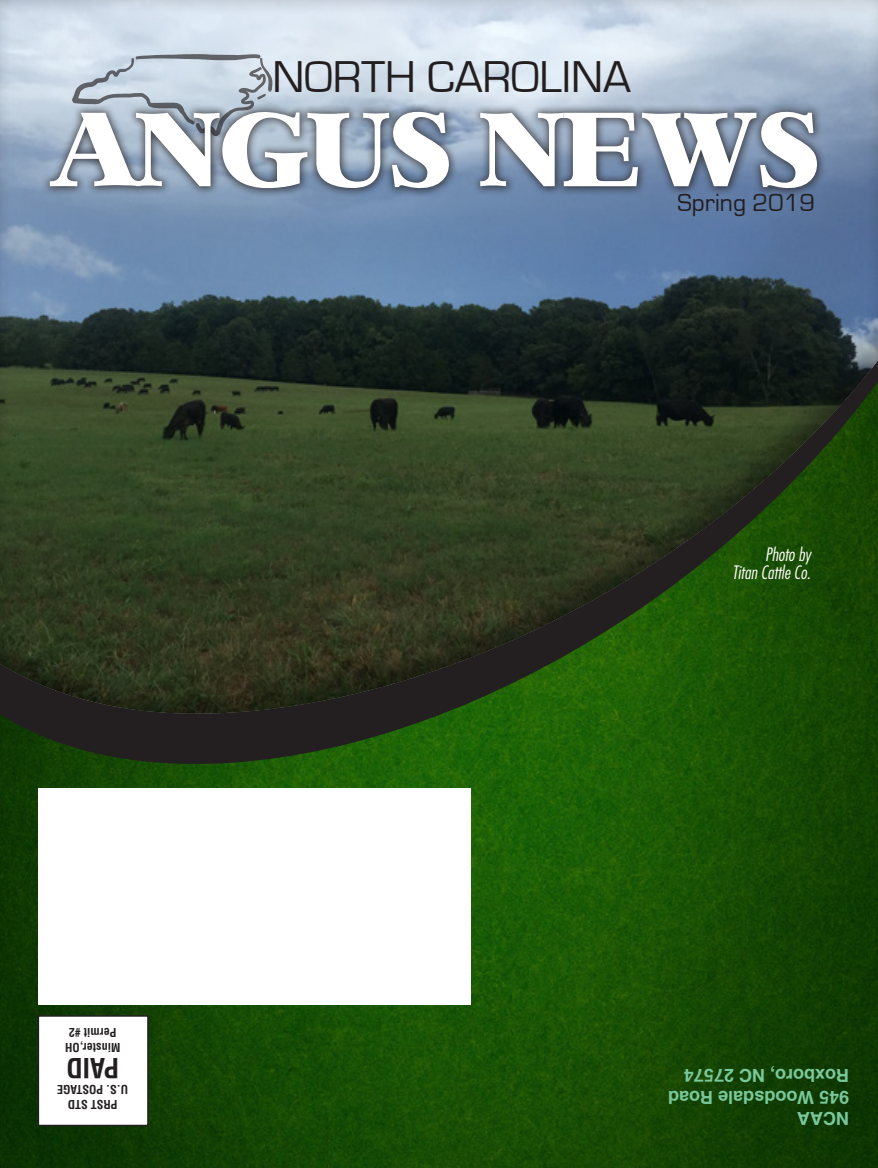
<style>
.page{position:relative;width:878px;height:1168px;background:#fff}
.page>*{position:absolute;margin:0;border:0;box-sizing:border-box;transform-origin:0 0}
.t1{font:102px "Bianca";color:#fff;scale:.96 1}
.t2{font:45.9px "Eurostile";color:#231f20}
.t3{font:700 condensed 27px "Helvetica";color:#231f20}
.t4{font:25.5px "Eurostile";color:#231f20}
.t5{font:700 18px "Helvetica";color:#79c89c}
.t6{font:italic 300 condensed 18px "Futura";color:#fff}
.t7{font:700 condensed 12px "Helvetica";color:#231f20}
</style>
<div class="page">
<img style="left:0;top:766px;width:878px;height:402px">
<svg style="left:0;top:714px;width:878px;height:52px;background:#1d450d"></svg>
<div style="left:0;top:0;width:878px;height:714px;background:#231f20;opacity:.5"></div>
<div style="left:38px;top:1015px;width:111px;height:111px;background:#fff;border:2px solid #231f20"></div>
<div style="left:38px;top:788px;width:432px;height:216px;background:#fff"></div>
<svg style="left:72px;top:54px;width:200px;height:48px;background:#bec9d4"></svg>
<div style="left:40px;top:102px;width:786px;height:96px;background:#231f20;opacity:.75"></div>
<p class="t2" style="left:272px;top:53px;width:360px">NORTH CAROLINA</p>
<p class="t1" style="left:54px;top:98px;width:799px">ANGUS NEWS</p>
<p class="t4" style="left:677px;top:189px;width:139px">Spring 2019</p>
<p class="t7" style="left:117px;top:1039px;width:49px;rotate:-180deg">Permit #2</p>
<p class="t7" style="left:120px;top:1054px;width:57px;rotate:-180deg">Minster,OH</p>
<p class="t3" style="left:119px;top:1084px;width:55px;rotate:-180deg">PAID</p>
<p class="t7" style="left:128px;top:1096px;width:73px;rotate:-180deg">U.S. POSTAGE</p>
<p class="t7" style="left:118px;top:1111px;width:51px;rotate:-180deg">PRST STD</p>
<p class="t6" style="left:765px;top:543px;width:47px">Photo by</p>
<p class="t6" style="left:732px;top:561px;width:80px">Titan Cattle Co.</p>
<p class="t5" style="left:849px;top:1088px;width:167px;rotate:-180deg">Roxboro, NC 27574</p>
<p class="t5" style="left:849px;top:1109px;width:182px;rotate:-180deg">945 Woodsdale Road</p>
<p class="t5" style="left:849px;top:1131px;width:53px;rotate:-180deg">NCAA</p>
</div>
